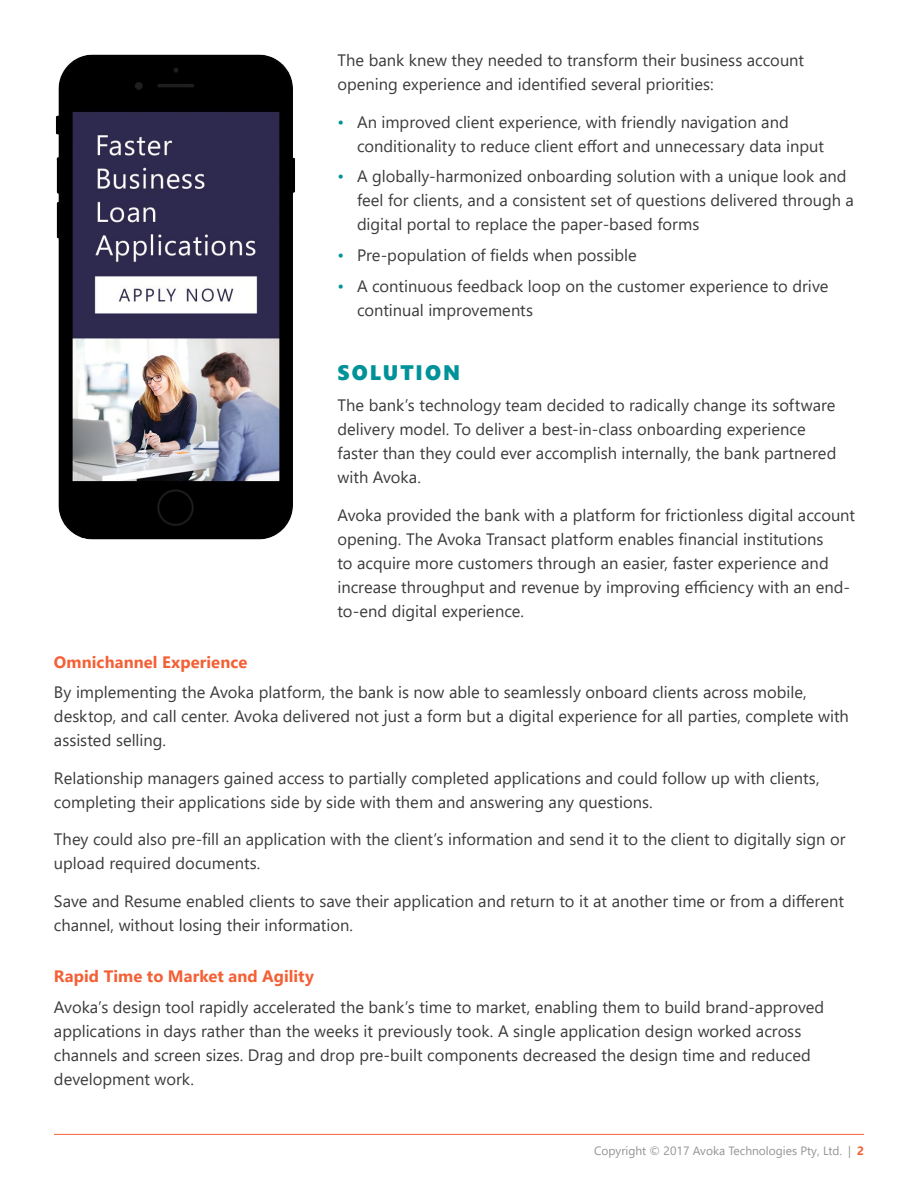
<style>
.page{position:relative;width:918px;height:1188px;background:#fff}
.page>*{position:absolute;margin:0;border:0;box-sizing:border-box;transform-origin:0 0}
.t1{font:21px "Segoe UI Black";letter-spacing:.1em;color:#009299}
.t2{font:16.5px/24px "Segoe UI";color:#3b3b3c}
.t3{font:700 16.5px "Segoe UI";letter-spacing:.005em;color:#f46036}
.t4{font:12px "Segoe UI";color:#949396}
.s1{color:#009299}
.s2{font-weight:700;color:#f46036}
</style>
<div class="page">
<hr style="left:54px;top:1134px;width:810px;height:1px;background:#f46036">
<img style="left:56px;top:55px;width:239px;height:485px">
<p class="t2" style="left:338px;top:48px;width:468px">The bank knew they needed to transform their business account opening experience and identified several priorities:</p>
<p class="t2" style="left:357px;top:109px;width:469px;text-indent:-20px"><span class="s1">•</span> An improved client experience, with friendly navigation and conditionality to reduce client effort and unnecessary data input</p>
<p class="t2" style="left:357px;top:164px;width:498px;text-indent:-20px"><span class="s1">•</span> A globally-harmonized onboarding solution with a unique look and feel for clients, and a consistent set of questions delivered through a digital portal to replace the paper-based forms</p>
<p class="t2" style="left:338px;top:243px;width:301px"><span class="s1">•</span> Pre-population of fields when possible</p>
<p class="t2" style="left:357px;top:274px;width:473px;text-indent:-20px"><span class="s1">•</span> A continuous feedback loop on the customer experience to drive continual improvements</p>
<p class="t1" style="left:338px;top:358px;width:124px">SOLUTION</p>
<p class="t2" style="left:338px;top:393px;width:500px">The bank’s technology team decided to radically change its software delivery model. To deliver a best-in-class onboarding experience faster than they could ever accomplish internally, the bank partnered with Avoka.</p>
<p class="t2" style="left:338px;top:502px;width:519px">Avoka provided the bank with a platform for frictionless digital account opening. The Avoka Transact platform enables financial institutions<br>to acquire more customers through an easier, faster experience and increase throughput and revenue by improving efficiency with an end&shy;to-end digital experience.</p>
<p class="t3" style="left:54px;top:648px;width:195px">Omnichannel Experience</p>
<p class="t2" style="left:54px;top:680px;width:796px">By implementing the Avoka platform, the bank is now able to seamlessly onboard clients across mobile, desktop, and call center. Avoka delivered not just a form but a digital experience for all parties, complete with assisted selling.</p>
<p class="t2" style="left:54px;top:766px;width:767px">Relationship managers gained access to partially completed applications and could follow up with clients, completing their applications side by side with them and answering any questions.</p>
<p class="t2" style="left:54px;top:827px;width:793px">They could also pre-fill an application with the client’s information and send it to the client to digitally sign or upload required documents.</p>
<p class="t2" style="left:54px;top:889px;width:792px">Save and Resume enabled clients to save their application and return to it at another time or from a different channel, without losing their information.</p>
<p class="t3" style="left:54px;top:963px;width:261px">Rapid Time to Market and Agility</p>
<p class="t2" style="left:54px;top:994px;width:772px">Avoka’s design tool rapidly accelerated the bank’s time to market, enabling them to build brand-approved applications in days rather than the weeks it previously took. A single application design worked across channels and screen sizes. Drag and drop pre-built components decreased the design time and reduced development work.</p>
<p class="t4" style="left:594px;top:1141px;width:271px">Copyright © 2017 Avoka Technologies Pty, Ltd. | <span class="s2">2</span></p>
</div>
